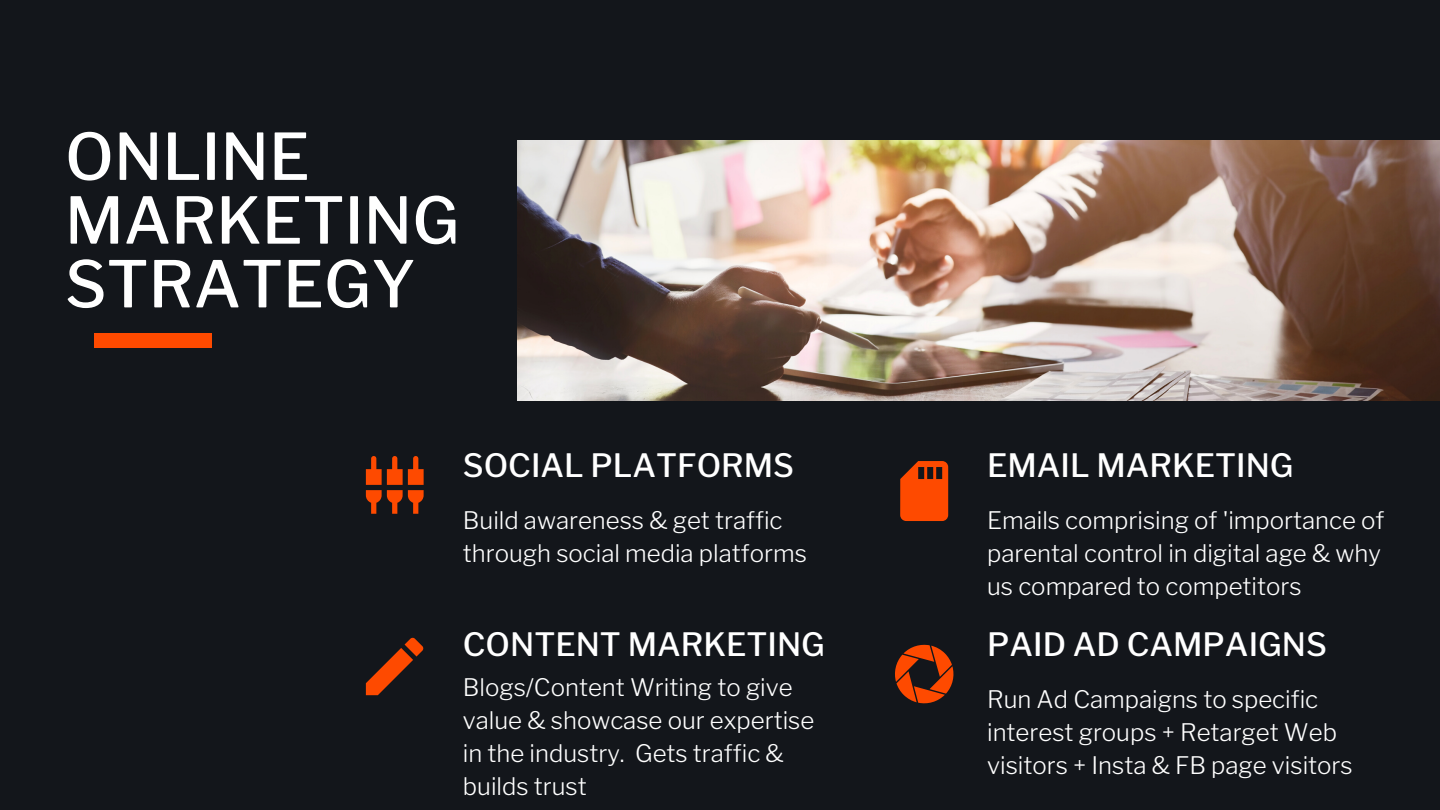
<style>
.page{position:relative;width:1440px;height:810px;background:#13161b}
.page>*{position:absolute;margin:0;border:0;box-sizing:border-box;transform-origin:0 0}
.t1{font:500 64px/63.8px "Libre Franklin";color:#fff}
.t2{font:500 32px "Libre Franklin";color:#fff}
.t3{font:300 24px/33px "Libre Franklin";color:#fff}
</style>
<div class="page">
<svg style="left:895px;top:645px;width:58px;height:58px"></svg>
<svg style="left:366px;top:456px;width:58px;height:58px"></svg>
<svg style="left:366px;top:637px;width:58px;height:58px"></svg>
<svg style="left:900px;top:461px;width:48px;height:60px;background:#dc4203"></svg>
<img style="left:518px;top:140px;width:922px;height:260px">
<div style="left:94px;top:333px;width:118px;height:14px;background:#fe4a00"></div>
<h1 class="t1" style="left:65px;top:125px;width:396px">ONLINE<br>MARKETING<br>STRATEGY</h1>
<h2 class="t2" style="left:463px;top:446px;width:333px">SOCIAL PLATFORMS</h2>
<p class="t3" style="left:463px;top:504px;width:345px">Build awareness &amp; get traffic through social media platforms</p>
<h2 class="t2" style="left:463px;top:625px;width:364px">CONTENT MARKETING</h2>
<p class="t3" style="left:463px;top:671px;width:353px">Blogs/Content Writing to give value &amp; showcase our expertise in the industry. Gets traffic &amp; builds trust</p>
<h2 class="t2" style="left:987px;top:446px;width:308px">EMAIL MARKETING</h2>
<p class="t3" style="left:987px;top:504px;width:399px">Emails comprising of 'importance of parental control in digital age &amp; why us compared to competitors</p>
<h2 class="t2" style="left:987px;top:625px;width:341px">PAID AD CAMPAIGNS</h2>
<p class="t3" style="left:987px;top:683px;width:367px">Run Ad Campaigns to specific interest groups + Retarget Web visitors + Insta &amp; FB page visitors</p>
</div>
